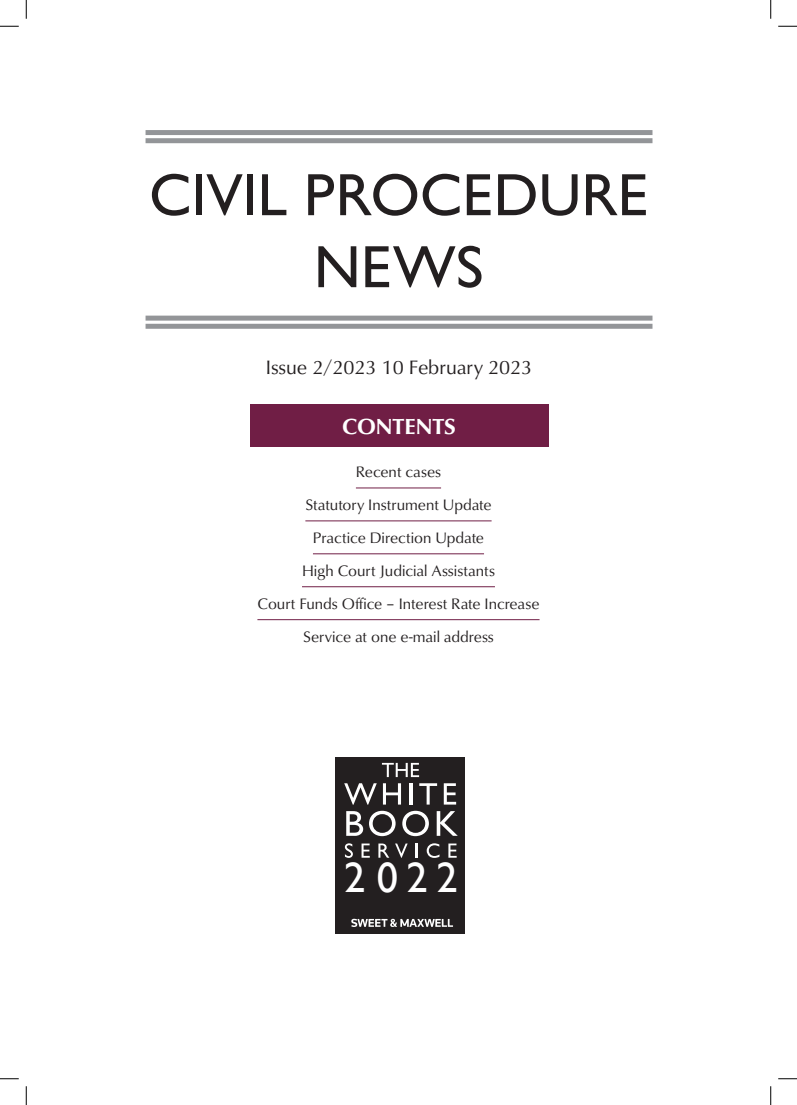
<style>
.page{position:relative;width:797px;height:1105px;background:#fff}
.page>*{position:absolute;margin:0;border:0;box-sizing:border-box;transform-origin:0 0}
.t1{font:500 60px/72px "Gill Sans Nova";color:#231f20;text-align:center}
.t2{font:42.5px "Gill Sans";color:#fff}
.t3{font:700 22.5px "Classico URW";color:#fff}
.t4{font:20px "Classico URW";color:#231f20}
.Contents{font:15.62px "Classico URW";color:#231f20}
.Last_Contents{font:15.62px "Classico URW";color:#231f20}
</style>
<div class="page">
<div style="left:145px;top:316px;width:507px;height:5px;background:#939598"></div>
<div style="left:145px;top:324px;width:507px;height:5px;background:#939598"></div>
<div style="left:335px;top:757px;width:130px;height:176px;background:#231f20"></div>
<svg style="left:382px;top:763px;width:37px;height:14px"></svg>
<svg style="left:344px;top:783px;width:33px;height:22px"></svg>
<svg style="left:383px;top:783px;width:18px;height:21px"></svg>
<hr style="left:409px;top:783px;width:3px;height:21px;background:#fff">
<svg style="left:419px;top:783px;width:18px;height:21px"></svg>
<svg style="left:444px;top:783px;width:12px;height:21px"></svg>
<svg style="left:346px;top:811px;width:17px;height:25px"></svg>
<svg style="left:369px;top:811px;width:26px;height:25px"></svg>
<svg style="left:402px;top:811px;width:27px;height:25px"></svg>
<svg style="left:436px;top:811px;width:22px;height:25px"></svg>
<svg style="left:345px;top:843px;width:8px;height:15px"></svg>
<svg style="left:361px;top:843px;width:9px;height:15px"></svg>
<svg style="left:378px;top:843px;width:11px;height:15px"></svg>
<svg style="left:395px;top:843px;width:12px;height:15px"></svg>
<svg style="left:415px;top:843px;width:2px;height:15px"></svg>
<svg style="left:426px;top:843px;width:13px;height:15px"></svg>
<svg style="left:448px;top:843px;width:8px;height:15px"></svg>
<svg style="left:351px;top:919px;width:102px;height:8px"></svg>
<div style="left:145px;top:130px;width:507px;height:5px;background:#939598"></div>
<div style="left:145px;top:138px;width:507px;height:5px;background:#939598"></div>
<div style="left:249px;top:404px;width:299px;height:43px;background:#701e45"></div>
<hr style="left:356px;top:487px;width:85px;height:1px;background:#701e45">
<hr style="left:305px;top:520px;width:186px;height:1px;background:#701e45">
<hr style="left:313px;top:553px;width:171px;height:1px;background:#701e45">
<hr style="left:302px;top:586px;width:193px;height:1px;background:#701e45">
<hr style="left:257px;top:619px;width:282px;height:1px;background:#701e45">
<svg style="left:0;top:25px;width:19px;height:2px"></svg>
<svg style="left:778px;top:25px;width:19px;height:2px"></svg>
<svg style="left:0;top:1078px;width:19px;height:1px"></svg>
<svg style="left:778px;top:1078px;width:19px;height:1px"></svg>
<svg style="left:25px;top:0;width:2px;height:19px"></svg>
<svg style="left:25px;top:1086px;width:2px;height:19px"></svg>
<svg style="left:770px;top:0;width:1px;height:19px"></svg>
<svg style="left:770px;top:1086px;width:1px;height:19px"></svg>
<h1 class="t1" style="left:149px;top:158px;width:501px">CIVIL PROCEDURE<br>NEWS</h1>
<p class="t4" style="left:266px;top:352px;width:268px">Issue 2/2023 10 February 2023</p>
<p class="t3" style="left:342px;top:410px;width:115px">CONTENTS</p>
<p class="Contents" style="left:356px;top:460px;width:87px">Recent cases</p>
<p class="Contents" style="left:305px;top:493px;width:188px">Statutory Instrument Update</p>
<p class="Contents" style="left:313px;top:526px;width:172px">Practice Direction Update</p>
<p class="Contents" style="left:302px;top:559px;width:194px">High Court Judicial Assistants</p>
<p class="Contents" style="left:257px;top:592px;width:283px">Court Funds Office – Interest Rate Increase</p>
<p class="Last_Contents" style="left:303px;top:625px;width:192px">Service at one e-mail address</p>
<h2 class="t2" style="left:344px;top:853px;width:115px">2022</h2>
</div>
